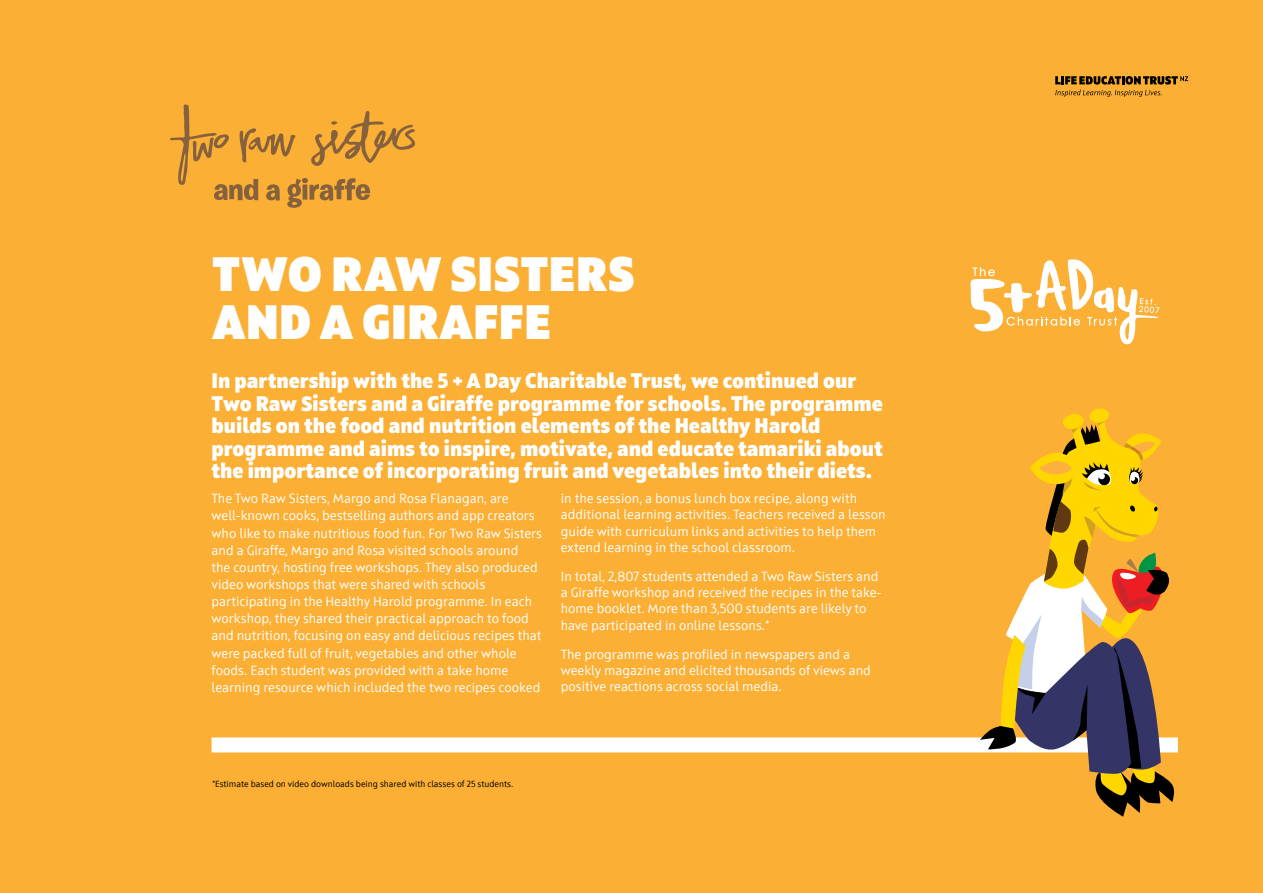
<style>
.page{position:relative;width:1263px;height:893px;background:#fbaf34}
.page>*{position:absolute;margin:0;border:0;box-sizing:border-box;transform-origin:0 0}
.t1{font:900 48px/48px "Squad";letter-spacing:.01em;color:#fff}
.t2{font:800 21px/22.5px "Squad";color:#fff}
.t3{font:13.5px/17.1px "Squad";color:#fff}
.t4{font:9px "Squad";color:#000}
</style>
<div class="page">
<svg style="left:170px;top:104px;width:245px;height:104px"></svg>
<div style="left:212px;top:737px;width:966px;height:15px;background:#fff"></div>
<svg style="left:980px;top:408px;width:197px;height:409px"></svg>
<svg style="left:970px;top:259px;width:190px;height:86px"></svg>
<svg style="left:1055px;top:76px;width:133px;height:21px"></svg>
<h1 class="t1" style="left:213px;top:250px;width:423px">TWO RAW SISTERS<br>AND A GIRAFFE</h1>
<p class="t2" style="left:212px;top:370px;width:673px">In partnership with the 5 + A Day Charitable Trust, we continued our Two Raw Sisters and a Giraffe programme for schools. The programme builds on the food and nutrition elements of the Healthy Harold programme and aims to inspire, motivate, and educate tamariki about the importance of incorporating fruit and vegetables into their diets.</p>
<p class="t3" style="left:212px;top:490px;width:332px">The Two Raw Sisters, Margo and Rosa Flanagan, are well-known cooks, bestselling authors and app creators who like to make nutritious food fun. For Two Raw Sisters and a Giraffe, Margo and Rosa visited schools around<br>the country, hosting free workshops. They also produced video workshops that were shared with schools participating in the Healthy Harold programme. In each workshop, they shared their practical approach to food and nutrition, focusing on easy and delicious recipes that were packed full of fruit, vegetables and other whole foods. Each student was provided with a take home learning resource which included the two recipes cooked</p>
<p class="t3" style="left:561px;top:490px;width:326px;line-height:16.2px">in the session, a bonus lunch box recipe, along with additional learning activities. Teachers received a lesson guide with curriculum links and activities to help them extend learning in the school classroom.</p>
<p class="t3" style="left:561px;top:568px;width:322px;line-height:16.2px">In total, 2,807 students attended a Two Raw Sisters and a Giraffe workshop and received the recipes in the take&shy;home booklet. More than 3,500 students are likely to have participated in online lessons.*</p>
<p class="t3" style="left:561px;top:646px;width:312px;line-height:16.2px">The programme was profiled in newspapers and a weekly magazine and elicited thousands of views and positive reactions across social media.</p>
<p class="t4" style="left:212px;top:778px;width:302px">*Estimate based on video downloads being shared with classes of 25 students.</p>
</div>
